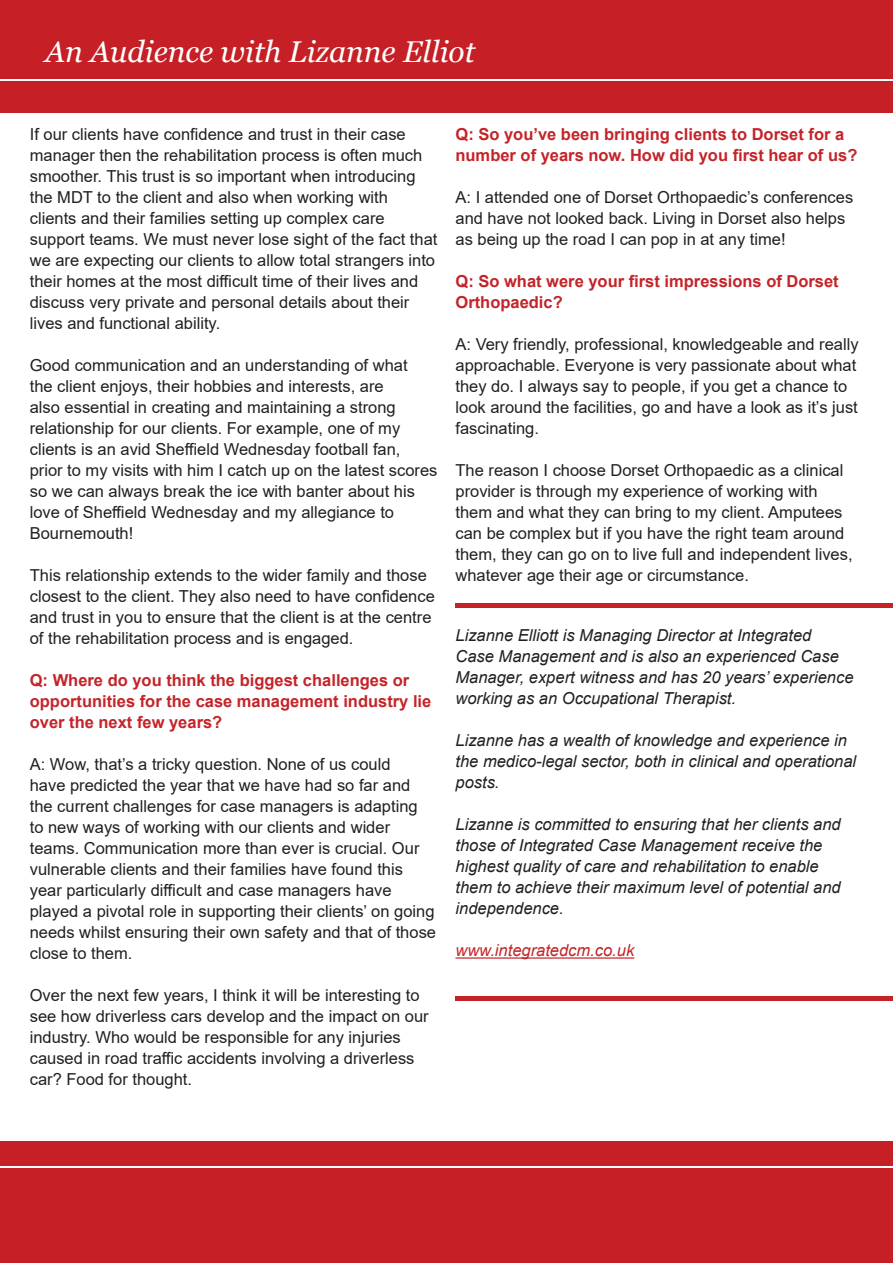
<style>
.page{position:relative;width:893px;height:1263px;background:#fff}
.page>*{position:absolute;margin:0;border:0;box-sizing:border-box;transform-origin:0 0}
.t1{font:italic 30px "Georgia";color:#fff}
.t2{font:16.5px/21px "Arial";color:#231f20}
.t3{font:italic 16.5px/21px "Arial";color:#231f20}
.t4{font:700 16.5px/21px "Arial";color:#c42429}
.t5{font:italic 16.5px "Arial";color:#c4242a}
</style>
<div class="page">
<div style="left:0;top:0;width:893px;height:113px;background:#c62026"></div>
<hr style="left:0;top:80px;width:893px;height:1px;background:#fff">
<div style="left:0;top:1142px;width:893px;height:121px;background:#c62026"></div>
<hr style="left:0;top:1166px;width:893px;height:1px;background:#fff">
<hr style="left:455px;top:957px;width:179px;height:2px;background:#c4242a">
<hr style="left:455px;top:603px;width:438px;height:4px;background:#c42427">
<hr style="left:455px;top:996px;width:438px;height:4px;background:#c42427">
<p class="t1" style="left:45px;top:33px;width:432px">An Audience with Lizanne Elliot</p>
<p class="t2" style="left:30px;top:123px;width:409px">If our clients have confidence and trust in their case manager then the rehabilitation process is often much smoother. This trust is so important when introducing the MDT to the client and also when working with clients and their families setting up complex care support teams. We must never lose sight of the fact that we are expecting our clients to allow total strangers into their homes at the most difficult time of their lives and discuss very private and personal details about their lives and functional ability.</p>
<p class="t2" style="left:30px;top:354px;width:409px">Good communication and an understanding of what<br>the client enjoys, their hobbies and interests, are<br>also essential in creating and maintaining a strong relationship for our clients. For example, one of my clients is an avid Sheffield Wednesday football fan, prior to my visits with him I catch up on the latest scores so we can always break the ice with banter about his love of Sheffield Wednesday and my allegiance to Bournemouth!</p>
<p class="t2" style="left:30px;top:564px;width:407px">This relationship extends to the wider family and those closest to the client. They also need to have confidence and trust in you to ensure that the client is at the centre of the rehabilitation process and is engaged.</p>
<p class="t4" style="left:30px;top:669px;width:403px">Q: Where do you think the biggest challenges or opportunities for the case management industry lie over the next few years?</p>
<p class="t2" style="left:30px;top:753px;width:408px">A: Wow, that’s a tricky question. None of us could<br>have predicted the year that we have had so far and the current challenges for case managers is adapting<br>to new ways of working with our clients and wider teams. Communication more than ever is crucial. Our vulnerable clients and their families have found this year particularly difficult and case managers have played a pivotal role in supporting their clients’ on going needs whilst ensuring their own safety and that of those close to them.</p>
<p class="t2" style="left:30px;top:984px;width:400px">Over the next few years, I think it will be interesting to see how driverless cars develop and the impact on our industry. Who would be responsible for any injuries caused in road traffic accidents involving a driverless car? Food for thought.</p>
<p class="t4" style="left:455px;top:123px;width:403px">Q: So you’ve been bringing clients to Dorset for a number of years now. How did you first hear of us?</p>
<p class="t2" style="left:455px;top:186px;width:399px">A: I attended one of Dorset Orthopaedic’s conferences and have not looked back. Living in Dorset also helps as being up the road I can pop in at any time!</p>
<p class="t4" style="left:455px;top:270px;width:385px">Q: So what were your first impressions of Dorset<br>Orthopaedic?</p>
<p class="t2" style="left:455px;top:333px;width:405px">A: Very friendly, professional, knowledgeable and really approachable. Everyone is very passionate about what they do. I always say to people, if you get a chance to look around the facilities, go and have a look as it’s just fascinating.</p>
<p class="t2" style="left:455px;top:459px;width:399px">The reason I choose Dorset Orthopaedic as a clinical provider is through my experience of working with them and what they can bring to my client. Amputees can be complex but if you have the right team around them, they can go on to live full and independent lives, whatever age their age or circumstance.</p>
<p class="t3" style="left:455px;top:625px;width:400px">Lizanne Elliott is Managing Director at Integrated Case Management and is also an experienced Case Manager, expert witness and has 20 years’ experience working as an Occupational Therapist.</p>
<p class="t3" style="left:455px;top:730px;width:402px">Lizanne has a wealth of knowledge and experience in the medico-legal sector, both in clinical and operational posts.</p>
<p class="t3" style="left:455px;top:814px;width:387px">Lizanne is committed to ensuring that her clients and those of Integrated Case Management receive the highest quality of care and rehabilitation to enable them to achieve their maximum level of potential and independence.</p>
<p class="t5" style="left:455px;top:940px;width:180px">www.integratedcm.co.uk</p>
</div>
